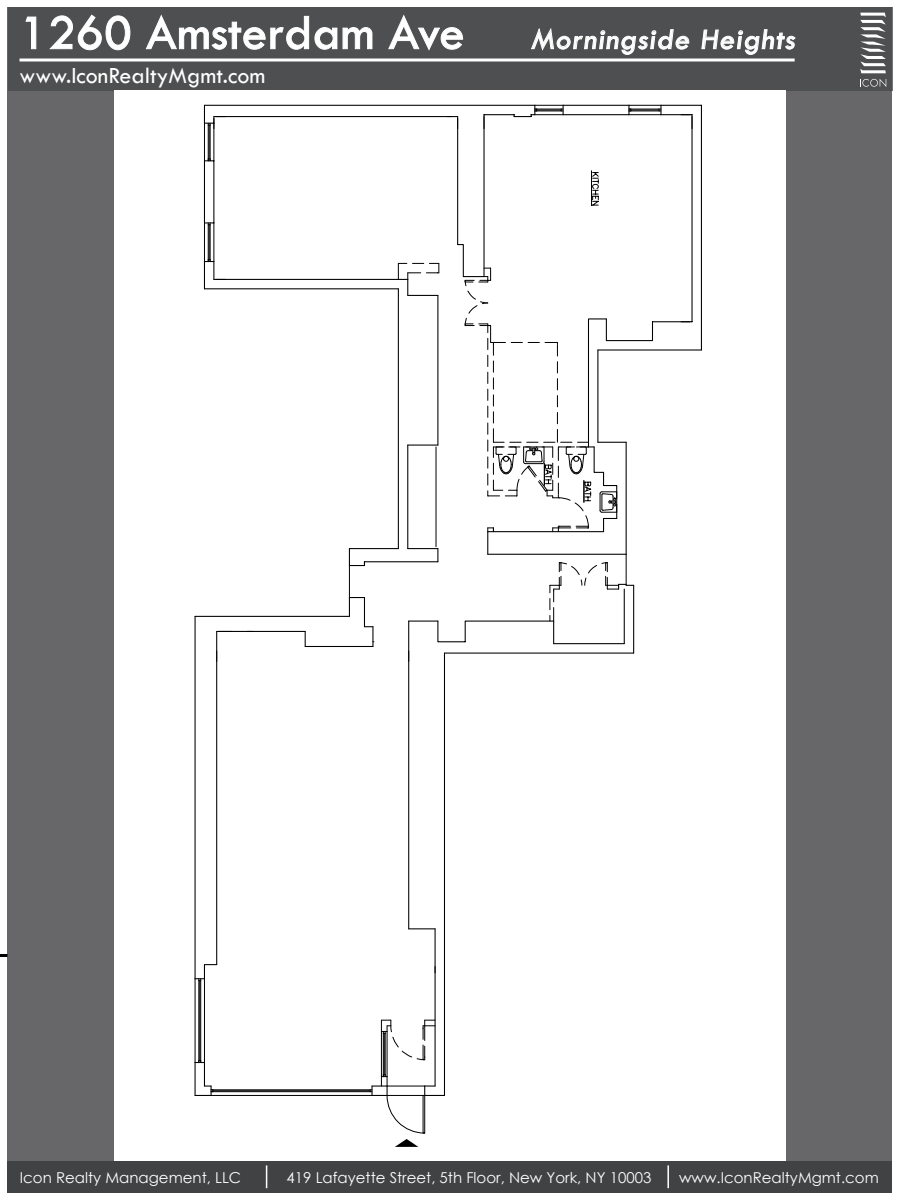
<style>
.page{position:relative;width:900px;height:1200px;background:#fff}
.page>*{position:absolute;margin:0;border:0;box-sizing:border-box;transform-origin:0 0}
.t1{font:51px "Tw Cen";color:#fff}
.t2{font:30px "Tw Cen";color:#fff}
.t3{font:24px "Tw Cen";color:#fff}
.t4{font:15px "Century Gothic";color:#fff}
</style>
<div class="page">
<div style="left:8px;top:8px;width:884px;height:1169px;background:#67676a"></div>
<div style="left:8px;top:1161px;width:884px;height:31px;background:#414243"></div>
<svg style="left:266px;top:1165px;width:1px;height:23px"></svg>
<hr style="left:667px;top:1165px;width:2px;height:23px;background:#fff">
<div style="left:8px;top:8px;width:884px;height:83px;background:#4e4f50"></div>
<svg style="left:25px;top:16px;width:12px;height:33px"></svg>
<svg style="left:50px;top:14px;width:81px;height:37px"></svg>
<svg style="left:146px;top:15px;width:227px;height:35px"></svg>
<svg style="left:388px;top:15px;width:75px;height:35px"></svg>
<svg style="left:531px;top:28px;width:159px;height:27px"></svg>
<svg style="left:701px;top:29px;width:95px;height:26px"></svg>
<svg style="left:860px;top:79px;width:26px;height:8px"></svg>
<svg style="left:860px;top:13px;width:26px;height:60px"></svg>
<svg style="left:20px;top:58px;width:775px;height:4px;background:#d2d2d2"></svg>
<svg style="left:0;top:954px;width:7px;height:3px"></svg>
<div style="left:114px;top:91px;width:672px;height:1070px;background:#fff"></div>
<svg style="left:409px;top:928px;width:26px;height:1px"></svg>
<hr style="left:364px;top:561px;width:74px;height:1px;background:#000">
<hr style="left:349px;top:548px;width:49px;height:1px;background:#000">
<hr style="left:195px;top:616px;width:1px;height:363px;background:#000">
<hr style="left:217px;top:631px;width:88px;height:1px;background:#000">
<hr style="left:195px;top:616px;width:154px;height:1px;background:#000">
<hr style="left:305px;top:646px;width:68px;height:1px;background:#000">
<hr style="left:216px;top:631px;width:1px;height:334px;background:#000">
<hr style="left:408px;top:621px;width:1px;height:308px;background:#000">
<svg style="left:305px;top:631px;width:1px;height:15px"></svg>
<hr style="left:435px;top:929px;width:1px;height:157px;background:#000">
<hr style="left:444px;top:653px;width:1px;height:442px;background:#000">
<svg style="left:407px;top:448px;width:228px;height:206px"></svg>
<hr style="left:633px;top:585px;width:1px;height:68px;background:#000">
<hr style="left:691px;top:115px;width:2px;height:207px;background:#000">
<hr style="left:701px;top:105px;width:1px;height:245px;background:#000">
<hr style="left:661px;top:114px;width:31px;height:1px;background:#000">
<hr style="left:661px;top:105px;width:40px;height:1px;background:#000">
<hr style="left:653px;top:321px;width:39px;height:1px;background:#000">
<hr style="left:598px;top:349px;width:103px;height:2px;background:#000">
<svg style="left:203px;top:104px;width:459px;height:344px"></svg>
<hr style="left:213px;top:161px;width:1px;height:62px;background:#000">
<hr style="left:204px;top:161px;width:1px;height:62px;background:#000">
<svg style="left:349px;top:549px;width:16px;height:17px"></svg>
<svg style="left:349px;top:597px;width:25px;height:49px"></svg>
<hr style="left:398px;top:289px;width:1px;height:260px;background:#000">
<hr style="left:407px;top:445px;width:1px;height:104px;background:#000">
<hr style="left:211px;top:1095px;width:161px;height:1px;background:#000">
<hr style="left:211px;top:1091px;width:159px;height:1px;background:#000">
<hr style="left:211px;top:1090px;width:159px;height:1px;background:#000">
<hr style="left:214px;top:223px;width:1px;height:39px;background:#000">
<hr style="left:204px;top:223px;width:1px;height:39px;background:#000">
<hr style="left:209px;top:225px;width:1px;height:35px;background:#000">
<svg style="left:205px;top:259px;width:9px;height:3px"></svg>
<svg style="left:205px;top:222px;width:9px;height:4px"></svg>
<hr style="left:210px;top:225px;width:1px;height:37px;background:#000">
<hr style="left:208px;top:225px;width:1px;height:37px;background:#000">
<hr style="left:214px;top:123px;width:1px;height:38px;background:#000">
<hr style="left:204px;top:123px;width:1px;height:38px;background:#000">
<hr style="left:209px;top:125px;width:1px;height:34px;background:#000">
<svg style="left:205px;top:159px;width:9px;height:2px"></svg>
<hr style="left:210px;top:125px;width:1px;height:36px;background:#000">
<hr style="left:208px;top:125px;width:1px;height:36px;background:#000">
<hr style="left:204px;top:979px;width:1px;height:84px;background:#000">
<hr style="left:195px;top:979px;width:1px;height:84px;background:#000">
<svg style="left:195px;top:1060px;width:19px;height:36px"></svg>
<hr style="left:200px;top:981px;width:1px;height:82px;background:#000">
<hr style="left:199px;top:981px;width:1px;height:82px;background:#000">
<svg style="left:514px;top:105px;width:49px;height:12px"></svg>
<hr style="left:629px;top:114px;width:32px;height:1px;background:#000">
<hr style="left:629px;top:105px;width:32px;height:1px;background:#000">
<svg style="left:629px;top:109px;width:32px;height:3px"></svg>
<hr style="left:629px;top:111px;width:30px;height:1px;background:#000">
<hr style="left:629px;top:109px;width:30px;height:1px;background:#000">
<svg style="left:395px;top:1139px;width:23px;height:8px"></svg>
<svg style="left:437px;top:549px;width:1px;height:13px"></svg>
<hr style="left:408px;top:445px;width:30px;height:1px;background:#000">
<svg style="left:591px;top:170px;width:8px;height:37px"></svg>
<hr style="left:387px;top:1031px;width:1px;height:46px;background:#000">
<hr style="left:381px;top:1031px;width:1px;height:46px;background:#000">
<hr style="left:384px;top:1033px;width:1px;height:42px;background:#000">
<svg style="left:381px;top:1020px;width:54px;height:40px"></svg>
<hr style="left:385px;top:1033px;width:1px;height:44px;background:#000">
<hr style="left:383px;top:1033px;width:1px;height:44px;background:#000">
<hr style="left:626px;top:554px;width:1px;height:30px;background:#000">
<svg style="left:370px;top:1074px;width:74px;height:59px"></svg>
<svg style="left:195px;top:964px;width:22px;height:17px"></svg>
<svg style="left:204px;top:105px;width:22px;height:24px"></svg>
<svg style="left:681px;top:114px;width:12px;height:15px"></svg>
<svg style="left:484px;top:117px;width:1px;height:12px"></svg>
<hr style="left:349px;top:566px;width:1px;height:32px;background:#000">
<hr style="left:195px;top:1199px;width:506px;height:1px;background:#000">
<svg style="left:550px;top:562px;width:84px;height:82px"></svg>
<svg style="left:457px;top:244px;width:170px;height:311px"></svg>
<svg style="left:398px;top:263px;width:42px;height:32px"></svg>
<hr style="left:436px;top:447px;width:1px;height:100px;background:#000">
<div style="left:547px;top:229px;width:53px;height:42px;background:#fff"></div>
<div style="left:580px;top:207px;width:30px;height:33px;background:#fff"></div>
<p class="t1" style="left:20px;top:2px;width:447px">1260 Amsterdam Ave</p>
<p class="t3" style="left:20px;top:61px;width:247px">www.IconRealtyMgmt.com</p>
<p class="t2" style="left:531px;top:21px;width:270px">Morningside Heights</p>
<p class="t4" style="left:20px;top:1167px;width:223px">Icon Realty Management, LLC</p>
<p class="t4" style="left:287px;top:1167px;width:366px">419 Lafayette Street, 5th Floor, New York, NY 10003</p>
<p class="t4" style="left:679px;top:1167px;width:201px">www.IconRealtyMgmt.com</p>
</div>
